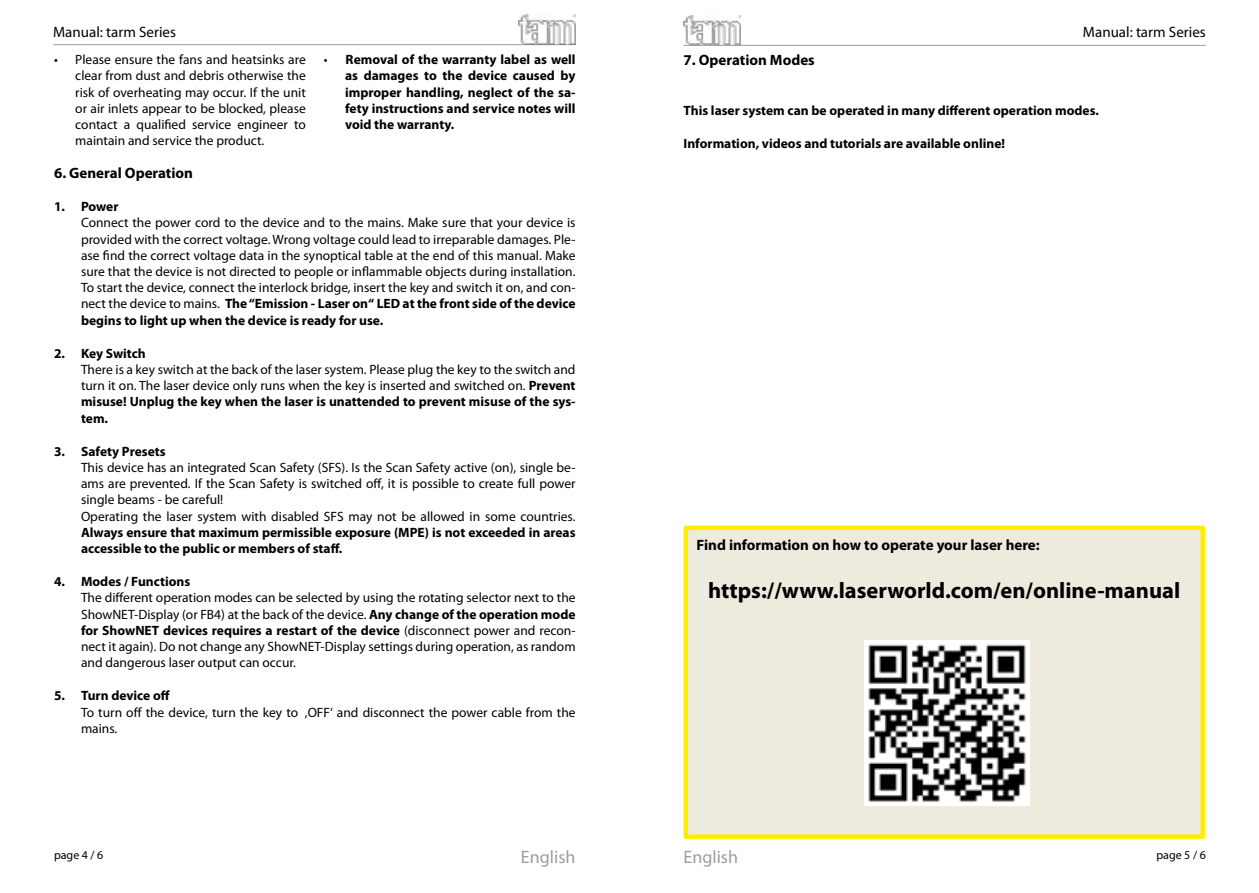
<style>
.page{position:relative;width:1259px;height:893px;background:#fff}
.page>*{position:absolute;margin:0;border:0;box-sizing:border-box;transform-origin:0 0}
.t1{font:700 22.5px "Myriad Pro";color:#000}
.t2{font:18px "Myriad Pro";color:#9d9d9c}
.t3{font:700 15px "Myriad Pro";color:#000}
.t4{font:15px "Myriad Pro";color:#000}
.t5{font:13.5px/16.2px "Myriad Pro";color:#000;text-align:justify}
.t6{font:700 13.5px/16.2px "Myriad Pro";color:#000;text-align:justify}
.t7{font:12px "Myriad Pro";color:#000}
.s1{font-weight:400}
.s2{font-weight:700}
</style>
<div class="page">
<hr style="left:53px;top:44px;width:522px;height:1px;background:#9d9d9c">
<hr style="left:683px;top:45px;width:522px;height:1px;background:#9d9d9c">
<img style="left:519px;top:15px;width:56px;height:29px">
<img style="left:683px;top:16px;width:57px;height:29px">
<div style="left:686px;top:528px;width:516px;height:309px;background:#edebdd"></div>
<div style="left:683px;top:526px;width:522px;height:313px;border:4px solid #ffed00"></div>
<img style="left:864px;top:641px;width:165px;height:165px">
<p class="t4" style="left:53px;top:22px;width:124px">Manual: tarm Series</p>
<p class="t4" style="left:1083px;top:22px;width:124px">Manual: tarm Series</p>
<p class="t5" style="left:75px;top:51px;width:232px;text-indent:-21px">• Please ensure the fans and heatsinks are clear from dust and debris otherwise the risk of overheating may occur. If the unit or air inlets appear to be blocked, please contact a qualified service engineer to maintain and service the product.</p>
<p class="t6" style="left:345px;top:51px;width:232px;text-indent:-21px"><span class="s1">•</span> Removal of the warranty label as well as damages to the device caused by improper handling, neglect of the sa&shy;fety instructions and service notes will void the warranty.</p>
<p class="t3" style="left:54px;top:163px;width:140px">6. General Operation</p>
<p class="t6" style="left:54px;top:198px;width:66px">1. Power</p>
<p class="t5" style="left:81px;top:214px;width:496px">Connect the power cord to the device and to the mains. Make sure that your device is provided with the correct voltage. Wrong voltage could lead to irreparable damages. Ple&shy;ase find the correct voltage data in the synoptical table at the end of this manual. Make sure that the device is not directed to people or inflammable objects during installation.<br>To start the device, connect the interlock bridge, insert the key and switch it on, and con&shy;nect the device to mains. <span class="s2">The “Emission - Laser on“ LED at the front side of the device begins to light up when the device is ready for use.</span></p>
<p class="t6" style="left:54px;top:345px;width:93px">2. Key Switch</p>
<p class="t5" style="left:81px;top:361px;width:496px">There is a key switch at the back of the laser system. Please plug the key to the switch and turn it on. The laser device only runs when the key is inserted and switched on. <span class="s2">Prevent misuse! Unplug the key when the laser is unattended to prevent misuse of the sys&shy;tem.</span></p>
<p class="t6" style="left:54px;top:443px;width:113px">3. Safety Presets</p>
<p class="t5" style="left:81px;top:459px;width:496px;text-align:left">This device has an integrated Scan Safety (SFS). Is the Scan Safety active (on), single be&shy;ams are prevented. If the Scan Safety is switched off, it is possible to create full power single beams - be careful!<br>Operating the laser system with disabled SFS may not be allowed in some countries.</p>
<p class="t6" style="left:81px;top:524px;width:496px">Always ensure that maximum permissible exposure (MPE) is not exceeded in areas accessible to the public or members of staff.</p>
<p class="t6" style="left:54px;top:573px;width:138px">4. Modes / Functions</p>
<p class="t5" style="left:81px;top:590px;width:496px">The different operation modes can be selected by using the rotating selector next to the ShowNET-Display (or FB4) at the back of the device. <span class="s2">Any change of the operation mode for ShowNET devices requires a restart of the device</span> (disconnect power and recon&shy;nect it again). Do not change any ShowNET-Display settings during operation, as random and dangerous laser output can occur.</p>
<p class="t6" style="left:54px;top:687px;width:117px">5. Turn device off</p>
<p class="t5" style="left:81px;top:704px;width:496px">To turn off the device, turn the key to ‚OFF‘ and disconnect the power cable from the mains.</p>
<p class="t3" style="left:683px;top:50px;width:133px">7. Operation Modes</p>
<p class="t6" style="left:683px;top:102px;width:417px">This laser system can be operated in many different operation modes.</p>
<p class="t6" style="left:683px;top:135px;width:323px">Information, videos and tutorials are available online!</p>
<p class="t3" style="left:696px;top:535px;width:345px">Find information on how to operate your laser here:</p>
<h1 class="t1" style="left:708px;top:576px;width:473px">https://www.laserworld.com/en/online-manual</h1>
<h2 class="t2" style="left:521px;top:846px;width:56px">English</h2>
<h2 class="t2" style="left:683px;top:846px;width:56px">English</h2>
<p class="t7" style="left:54px;top:847px;width:51px">page 4 / 6</p>
<p class="t7" style="left:1156px;top:847px;width:51px">page 5 / 6</p>
</div>
